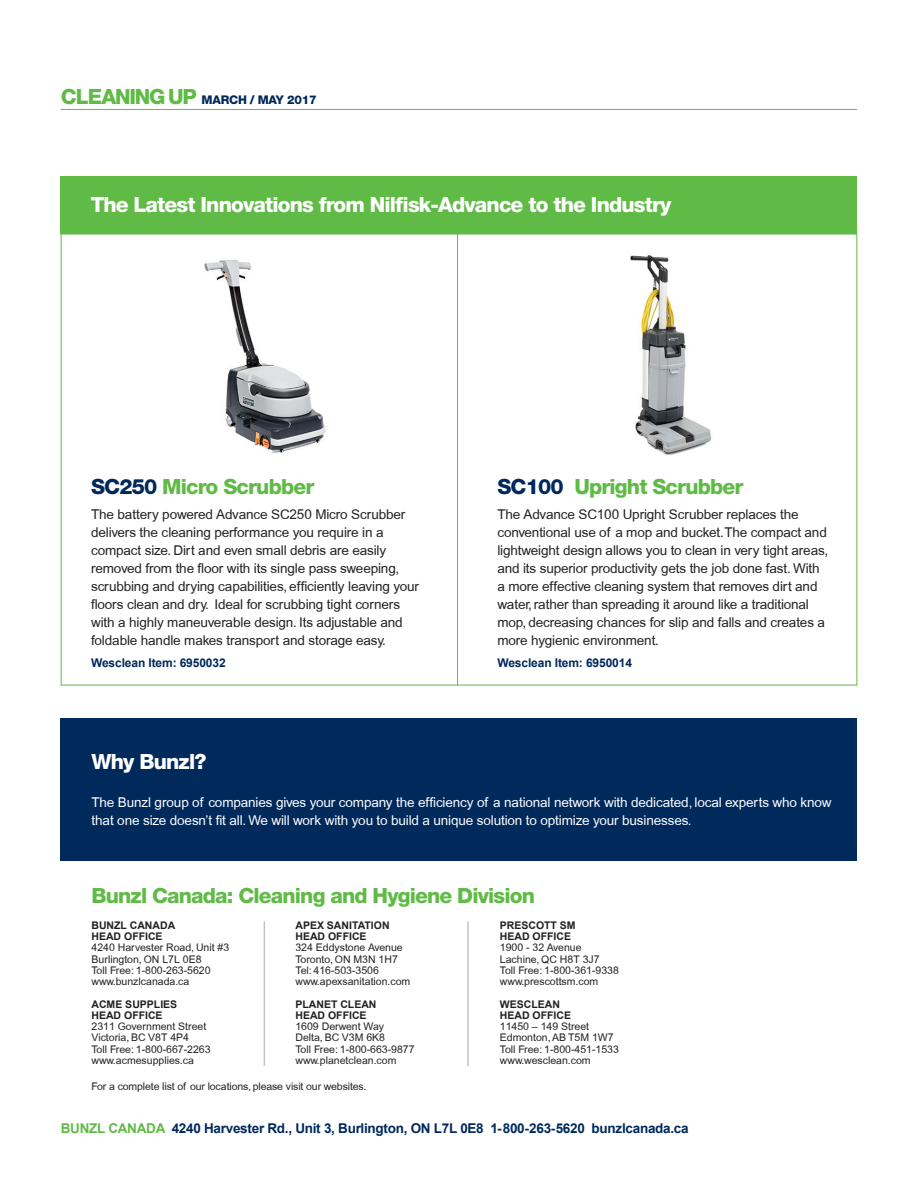
<style>
.page{position:relative;width:918px;height:1188px;background:#fff}
.page>*{position:absolute;margin:0;border:0;box-sizing:border-box;transform-origin:0 0}
.t1{font:800 21px "Helvetica Neue LT Std";letter-spacing:-.04em;color:#60bb46}
.t2{font:800 21px "Helvetica Neue LT Std";letter-spacing:-.04em;color:#fff}
.Body_copy{font:13.5px/18px "Arial";letter-spacing:-.01em;color:#231f20}
.Body_copy-2{font:13.5px/18px "Arial";letter-spacing:-.01em;color:#fff}
.t3{font:700 13.5px "Arial";letter-spacing:-.02em;color:#00295c}
.t4{font:700 12px "Arial";letter-spacing:-.01em;color:#00295c}
.t5{font:800 12px "Helvetica Neue LT Std";letter-spacing:-.02em;color:#00295c}
.Body_copy-3{font:10.5px "Arial";color:#231f20}
.t6{font:700 10.5px "Arial";color:#231f20}
.s1{font-size:21px;color:#60bb46}
.s2{color:#00295c}
.s3{color:#60bb46}
</style>
<div class="page">
<hr style="left:61px;top:109px;width:796px;height:1px;background:#60bb46">
<div style="left:61px;top:719px;width:796px;height:142px;background:#00295c"></div>
<hr style="left:264px;top:921px;width:1px;height:145px;background:#c2c3c5">
<hr style="left:467px;top:921px;width:2px;height:145px;background:#c2c3c5">
<img style="left:204px;top:260px;width:122px;height:193px">
<img style="left:630px;top:255px;width:82px;height:200px">
<div style="left:61px;top:176px;width:796px;height:58px;background:#60bb46"></div>
<hr style="left:457px;top:234px;width:1px;height:451px;background:#60bb46">
<p class="t5" style="left:61px;top:93px;width:257px"><span class="s1">CLEANING UP</span> MARCH / MAY 2017</p>
<p class="t2" style="left:91px;top:192px;width:582px">The Latest Innovations from Nilfisk-Advance to the Industry</p>
<p class="t1" style="left:91px;top:474px;width:225px"><span class="s2">SC250</span> Micro Scrubber</p>
<p class="Body_copy" style="left:91px;top:505px;width:329px">The battery powered Advance SC250 Micro Scrubber delivers the cleaning performance you require in a compact size. Dirt and even small debris are easily removed from the floor with its single pass sweeping, scrubbing and drying capabilities, efficiently leaving your floors clean and dry. Ideal for scrubbing tight corners with a highly maneuverable design. Its adjustable and foldable handle makes transport and storage easy.</p>
<p class="t1" style="left:497px;top:474px;width:248px"><span class="s2">SC100</span> Upright Scrubber</p>
<p class="Body_copy" style="left:497px;top:505px;width:332px">The Advance SC100 Upright Scrubber replaces the conventional use of a mop and bucket.The compact and lightweight design allows you to clean in very tight areas, and its superior productivity gets the job done fast. With a more effective cleaning system that removes dirt and water, rather than spreading it around like a traditional mop, decreasing chances for slip and falls and creates a more hygienic environment.</p>
<p class="t4" style="left:91px;top:655px;width:136px">Wesclean Item: 6950032</p>
<p class="t4" style="left:497px;top:655px;width:136px">Wesclean Item: 6950014</p>
<p class="t2" style="left:92px;top:749px;width:116px">Why Bunzl?</p>
<p class="Body_copy-2" style="left:92px;top:794px;width:742px">The Bunzl group of companies gives your company the efficiency of a national network with dedicated, local experts who know that one size doesn’t fit all. We will work with you to build a unique solution to optimize your businesses.</p>
<p class="t1" style="left:92px;top:883px;width:445px">Bunzl Canada: Cleaning and Hygiene Division</p>
<p class="t6" style="left:92px;top:918px;width:85px">BUNZL CANADA</p>
<p class="t6" style="left:92px;top:930px;width:73px">HEAD OFFICE</p>
<p class="Body_copy-3" style="left:92px;top:942px;width:139px">4240 Harvester Road, Unit #3</p>
<p class="Body_copy-3" style="left:92px;top:953px;width:112px">Burlington, ON L7L 0E8</p>
<p class="Body_copy-3" style="left:92px;top:964px;width:121px">Toll Free: 1-800-263-5620</p>
<p class="Body_copy-3" style="left:92px;top:976px;width:99px">www.bunzlcanada.ca</p>
<p class="t6" style="left:92px;top:997px;width:87px">ACME SUPPLIES</p>
<p class="t6" style="left:92px;top:1008px;width:73px">HEAD OFFICE</p>
<p class="Body_copy-3" style="left:92px;top:1021px;width:116px">2311 Government Street</p>
<p class="Body_copy-3" style="left:92px;top:1032px;width:99px">Victoria, BC V8T 4P4</p>
<p class="Body_copy-3" style="left:92px;top:1043px;width:121px">Toll Free: 1-800-667-2263</p>
<p class="Body_copy-3" style="left:92px;top:1054px;width:104px">www.acmesupplies.ca</p>
<p class="t6" style="left:295px;top:918px;width:96px">APEX SANITATION</p>
<p class="t6" style="left:295px;top:930px;width:73px">HEAD OFFICE</p>
<p class="Body_copy-3" style="left:295px;top:942px;width:109px">324 Eddystone Avenue</p>
<p class="Body_copy-3" style="left:295px;top:953px;width:104px">Toronto, ON M3N 1H7</p>
<p class="Body_copy-3" style="left:295px;top:964px;width:85px">Tel: 416-503-3506</p>
<p class="Body_copy-3" style="left:295px;top:976px;width:116px">www.apexsanitation.com</p>
<p class="t6" style="left:295px;top:997px;width:83px">PLANET CLEAN</p>
<p class="t6" style="left:295px;top:1008px;width:73px">HEAD OFFICE</p>
<p class="Body_copy-3" style="left:295px;top:1021px;width:90px">1609 Derwent Way</p>
<p class="Body_copy-3" style="left:295px;top:1032px;width:91px">Delta, BC V3M 6K8</p>
<p class="Body_copy-3" style="left:295px;top:1043px;width:121px">Toll Free: 1-800-663-9877</p>
<p class="Body_copy-3" style="left:295px;top:1054px;width:102px">www.planetclean.com</p>
<p class="Body_copy-3" style="left:92px;top:1080px;width:276px">For a complete list of our locations, please visit our websites.</p>
<p class="t6" style="left:500px;top:918px;width:77px">PRESCOTT SM</p>
<p class="t6" style="left:500px;top:930px;width:73px">HEAD OFFICE</p>
<p class="Body_copy-3" style="left:500px;top:942px;width:83px">1900 - 32 Avenue</p>
<p class="Body_copy-3" style="left:500px;top:953px;width:101px">Lachine, QC H8T 3J7</p>
<p class="Body_copy-3" style="left:500px;top:964px;width:121px">Toll Free: 1-800-361-9338</p>
<p class="Body_copy-3" style="left:500px;top:976px;width:100px">www.prescottsm.com</p>
<p class="t6" style="left:500px;top:997px;width:62px">WESCLEAN</p>
<p class="t6" style="left:500px;top:1008px;width:73px">HEAD OFFICE</p>
<p class="Body_copy-3" style="left:500px;top:1021px;width:91px">11450 – 149 Street</p>
<p class="Body_copy-3" style="left:500px;top:1032px;width:115px">Edmonton, AB T5M 1W7</p>
<p class="Body_copy-3" style="left:500px;top:1043px;width:121px">Toll Free: 1-800-451-1533</p>
<p class="Body_copy-3" style="left:500px;top:1054px;width:92px">www.wesclean.com</p>
<p class="t3" style="left:61px;top:1119px;width:629px"><span class="s3">BUNZL CANADA</span> 4240 Harvester Rd., Unit 3, Burlington, ON L7L 0E8 1-800-263-5620 bunzlcanada.ca</p>
</div>
